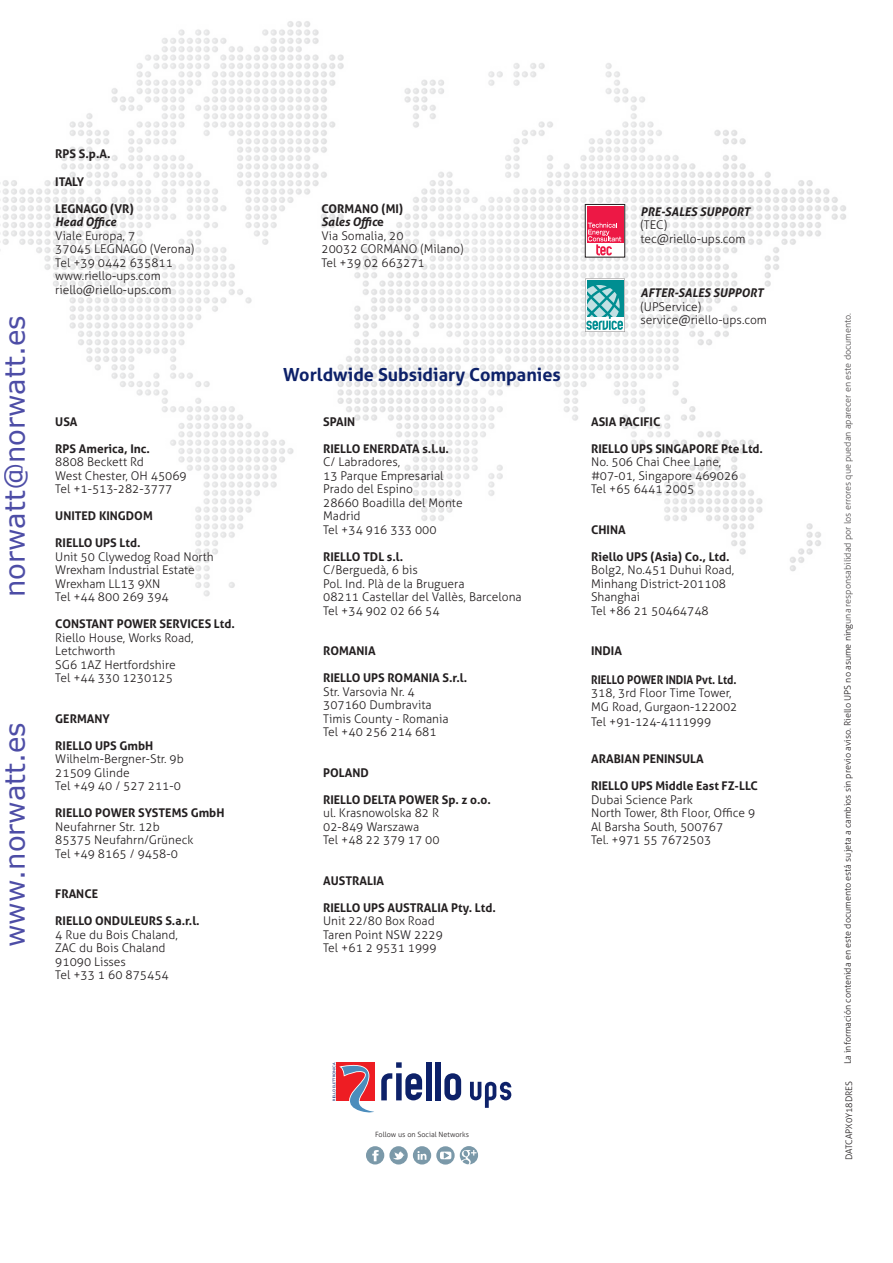
<style>
.page{position:relative;width:893px;height:1263px;background:#fff}
.page>*{position:absolute;margin:0;border:0;box-sizing:border-box;transform-origin:0 0}
.t1{font:27.45px "Verdana";color:rgb(0 0 128/.7)}
.t2{font:700 18px "Aller";color:#0d2169}
.t3{font:300 12px "Aller";color:#231f20}
.t4{font:700 12px "Aller";color:#231f20}
.t5{font:italic 700 12px "Aller";color:#231f20}
.t6{font:700 12px "Aller";color:#231f20;scale:.9 1}
.t7{font:300 9px "Aller";color:#231f20}
.t8{font:300 7.2px "Aller";color:#231f20}
.t9{font:3.9px "Gill Sans";color:#0d2169}
.s1{font-style:normal}
</style>
<div class="page">
<img style="left:0;top:21px;width:846px;height:576px">
<div style="left:585px;top:204px;width:40px;height:53px;border:1px solid #231f20"></div>
<div style="left:587px;top:206px;width:36px;height:37px;background:#ed1845"></div>
<svg style="left:588px;top:223px;width:33px;height:32px"></svg>
<svg style="left:585px;top:279px;width:40px;height:53px;background:#6fbbbd"></svg>
<svg style="left:470px;top:1082px;width:41px;height:26px"></svg>
<div style="left:426px;top:1062px;width:5px;height:38px;background:#0d2169"></div>
<div style="left:435px;top:1062px;width:6px;height:38px;background:#0d2169"></div>
<svg style="left:444px;top:1073px;width:17px;height:27px"></svg>
<svg style="left:337px;top:1062px;width:85px;height:51px"></svg>
<svg style="left:366px;top:1146px;width:112px;height:18px"></svg>
<h1 class="t1" style="left:-4px;top:597px;width:283px;rotate:-90deg">norwatt@norwatt.es</h1>
<h1 class="t1" style="left:-4px;top:947px;width:226px;rotate:-90deg">www.norwatt.es</h1>
<p class="t4" style="left:55px;top:147px;width:57px">RPS S.p.A.</p>
<p class="t4" style="left:55px;top:174px;width:31px">ITALY</p>
<p class="t4" style="left:55px;top:201px;width:80px">LEGNAGO (VR)</p>
<p class="t5" style="left:55px;top:214px;width:63px">Head Office</p>
<p class="t3" style="left:55px;top:228px;width:81px">Viale Europa, 7</p>
<p class="t3" style="left:55px;top:242px;width:141px">37045 LEGNAGO (Verona)</p>
<p class="t3" style="left:55px;top:255px;width:119px">Tel +39 0442 635811</p>
<p class="t3" style="left:55px;top:269px;width:107px">www.riello-ups.com</p>
<p class="t3" style="left:55px;top:282px;width:118px">riello@riello-ups.com</p>
<p class="t4" style="left:55px;top:414px;width:24px">USA</p>
<p class="t4" style="left:55px;top:441px;width:96px">RPS America, Inc.</p>
<p class="t3" style="left:55px;top:455px;width:90px">8808 Beckett Rd</p>
<p class="t3" style="left:55px;top:468px;width:133px">West Chester, OH 45069</p>
<p class="t3" style="left:55px;top:482px;width:119px">Tel +1-513-282-3777</p>
<p class="t4" style="left:55px;top:509px;width:99px">UNITED KINGDOM</p>
<p class="t4" style="left:55px;top:536px;width:87px">RIELLO UPS Ltd.</p>
<p class="t3" style="left:55px;top:549px;width:160px">Unit 50 Clywedog Road North</p>
<p class="t3" style="left:55px;top:563px;width:141px">Wrexham Industrial Estate</p>
<p class="t3" style="left:55px;top:576px;width:107px">Wrexham LL13 9XN</p>
<p class="t3" style="left:55px;top:590px;width:115px">Tel +44 800 269 394</p>
<p class="t4" style="left:55px;top:617px;width:181px">CONSTANT POWER SERVICES Ltd.</p>
<p class="t3" style="left:55px;top:630px;width:140px">Riello House, Works Road,</p>
<p class="t3" style="left:55px;top:644px;width:62px">Letchworth</p>
<p class="t3" style="left:55px;top:657px;width:122px">SG6 1AZ Hertfordshire</p>
<p class="t3" style="left:55px;top:671px;width:119px">Tel +44 330 1230125</p>
<p class="t4" style="left:55px;top:711px;width:56px">GERMANY</p>
<p class="t4" style="left:55px;top:738px;width:100px">RIELLO UPS GmbH</p>
<p class="t3" style="left:55px;top:752px;width:130px">Wilhelm-Bergner-Str. 9b</p>
<p class="t3" style="left:55px;top:765px;width:76px">21509 Glinde</p>
<p class="t3" style="left:55px;top:779px;width:127px">Tel +49 40 / 527 211-0</p>
<p class="t4" style="left:55px;top:806px;width:171px">RIELLO POWER SYSTEMS GmbH</p>
<p class="t3" style="left:55px;top:819px;width:106px">Neufahrner Str. 12b</p>
<p class="t3" style="left:55px;top:833px;width:140px">85375 Neufahrn/Grüneck</p>
<p class="t3" style="left:55px;top:846px;width:124px">Tel +49 8165 / 9458-0</p>
<p class="t4" style="left:55px;top:887px;width:44px">FRANCE</p>
<p class="t4" style="left:55px;top:914px;width:146px">RIELLO ONDULEURS S.a.r.l.</p>
<p class="t3" style="left:55px;top:927px;width:124px">4 Rue du Bois Chaland,</p>
<p class="t3" style="left:55px;top:941px;width:112px">ZAC du Bois Chaland</p>
<p class="t3" style="left:55px;top:954px;width:72px">91090 Lisses</p>
<p class="t3" style="left:55px;top:968px;width:115px">Tel +33 1 60 875454</p>
<p class="t4" style="left:322px;top:201px;width:83px">CORMANO (MI)</p>
<p class="t5" style="left:322px;top:214px;width:64px">Sales Offic<span class="s1">e</span></p>
<p class="t3" style="left:322px;top:228px;width:84px">Via Somalia, 20</p>
<p class="t3" style="left:322px;top:242px;width:144px">20032 CORMANO (Milano)</p>
<p class="t3" style="left:322px;top:255px;width:105px">Tel +39 02 663271</p>
<p class="t2" style="left:283px;top:364px;width:279px">Worldwide Subsidiary Companies</p>
<p class="t4" style="left:323px;top:414px;width:33px">SPAIN</p>
<p class="t4" style="left:323px;top:441px;width:127px">RIELLO ENERDATA s.l.u.</p>
<p class="t3" style="left:323px;top:455px;width:79px">C/ Labradores,</p>
<p class="t3" style="left:323px;top:468px;width:122px">13 Parque Empresarial</p>
<p class="t3" style="left:323px;top:482px;width:91px">Prado del Espino</p>
<p class="t3" style="left:323px;top:495px;width:141px">28660 Boadilla del Monte</p>
<p class="t3" style="left:323px;top:509px;width:39px">Madrid</p>
<p class="t3" style="left:323px;top:522px;width:115px">Tel +34 916 333 000</p>
<p class="t4" style="left:323px;top:549px;width:82px">RIELLO TDL s.l.</p>
<p class="t3" style="left:323px;top:563px;width:96px">C/Berguedà, 6 bis</p>
<p class="t3" style="left:323px;top:576px;width:143px">Pol. Ind. Plà de la Bruguera</p>
<p class="t3" style="left:323px;top:590px;width:200px">08211 Castellar del Vallès, Barcelona</p>
<p class="t3" style="left:323px;top:603px;width:118px">Tel +34 902 02 66 54</p>
<p class="t4" style="left:323px;top:644px;width:54px">ROMANIA</p>
<p class="t4" style="left:323px;top:671px;width:145px">RIELLO UPS ROMANIA S.r.l.</p>
<p class="t3" style="left:323px;top:684px;width:93px">Str. Varsovia Nr. 4</p>
<p class="t3" style="left:323px;top:698px;width:110px">307160 Dumbravita</p>
<p class="t3" style="left:323px;top:711px;width:127px">Timis County - Romania</p>
<p class="t3" style="left:323px;top:725px;width:115px">Tel +40 256 214 681</p>
<p class="t4" style="left:323px;top:765px;width:47px">POLAND</p>
<p class="t4" style="left:323px;top:792px;width:169px">RIELLO DELTA POWER Sp. z o.o.</p>
<p class="t3" style="left:323px;top:806px;width:118px">ul. Krasnowolska 82 R</p>
<p class="t3" style="left:323px;top:819px;width:98px">02-849 Warszawa</p>
<p class="t3" style="left:323px;top:833px;width:118px">Tel +48 22 379 17 00</p>
<p class="t4" style="left:323px;top:873px;width:63px">AUSTRALIA</p>
<p class="t4" style="left:323px;top:900px;width:174px">RIELLO UPS AUSTRALIA Pty. Ltd.</p>
<p class="t3" style="left:323px;top:914px;width:113px">Unit 22/80 Box Road</p>
<p class="t3" style="left:323px;top:927px;width:121px">Taren Point NSW 2229</p>
<p class="t3" style="left:323px;top:941px;width:115px">Tel +61 2 9531 1999</p>
<p class="t5" style="left:640px;top:204px;width:111px">PRE-SALES SUPPORT</p>
<p class="t3" style="left:640px;top:218px;width:28px">(TEC)</p>
<p class="t3" style="left:640px;top:231px;width:106px">tec@riello-ups.com</p>
<p class="t5" style="left:640px;top:285px;width:124px">AFTER-SALES SUPPORT</p>
<p class="t3" style="left:640px;top:299px;width:62px">(UPService)</p>
<p class="t3" style="left:640px;top:312px;width:128px">service@riello-ups.com</p>
<p class="t4" style="left:591px;top:414px;width:71px">ASIA PACIFIC</p>
<p class="t4" style="left:591px;top:441px;width:174px">RIELLO UPS SINGAPORE Pte Ltd.</p>
<p class="t3" style="left:591px;top:455px;width:132px">No. 506 Chai Chee Lane,</p>
<p class="t3" style="left:591px;top:468px;width:149px">#07-01, Singapore 469026</p>
<p class="t3" style="left:591px;top:482px;width:105px">Tel +65 6441 2005</p>
<p class="t4" style="left:591px;top:522px;width:36px">CHINA</p>
<p class="t4" style="left:591px;top:549px;width:140px">Riello UPS (Asia) Co., Ltd.</p>
<p class="t3" style="left:591px;top:563px;width:145px">Bolg2, No.451 Duhui Road,</p>
<p class="t3" style="left:591px;top:576px;width:137px">Minhang District-201108</p>
<p class="t3" style="left:591px;top:590px;width:51px">Shanghai</p>
<p class="t3" style="left:591px;top:603px;width:119px">Tel +86 21 50464748</p>
<p class="t4" style="left:591px;top:644px;width:32px">INDIA</p>
<p class="t6" style="left:591px;top:672px;width:163px">RIELLO POWER INDIA Pvt. Ltd.</p>
<p class="t3" style="left:591px;top:686px;width:142px">318, 3rd Floor Time Tower,</p>
<p class="t3" style="left:591px;top:699px;width:148px">MG Road, Gurgaon-122002</p>
<p class="t3" style="left:591px;top:714px;width:122px">Tel +91-124-4111999</p>
<p class="t4" style="left:591px;top:752px;width:114px">ARABIAN PENINSULA</p>
<p class="t4" style="left:591px;top:779px;width:168px">RIELLO UPS Middle East FZ-LLC</p>
<p class="t3" style="left:591px;top:792px;width:103px">Dubai Science Park</p>
<p class="t3" style="left:591px;top:806px;width:166px">North Tower, 8th Floor, Office 9</p>
<p class="t3" style="left:591px;top:819px;width:134px">Al Barsha South, 500767</p>
<p class="t3" style="left:591px;top:833px;width:122px">Tel. +971 55 7672503</p>
<p class="t9" style="left:332px;top:1101px;width:40px;rotate:-90deg">RIELLO ELETTRONICA</p>
<p class="t8" style="left:375px;top:1130px;width:95px">Follow us on Social Networks</p>
<p class="t7" style="left:842px;top:1064px;width:753px;rotate:-90deg">La información contenida en este documento está sujeta a cambios sin previo aviso. Riello UPS no asume ninguna responsabilidad por los errores que puedan aparecer en este documento.</p>
<p class="t7" style="left:844px;top:1160px;width:80px;rotate:-90deg">DATCAPX0Y18DRES</p>
</div>
